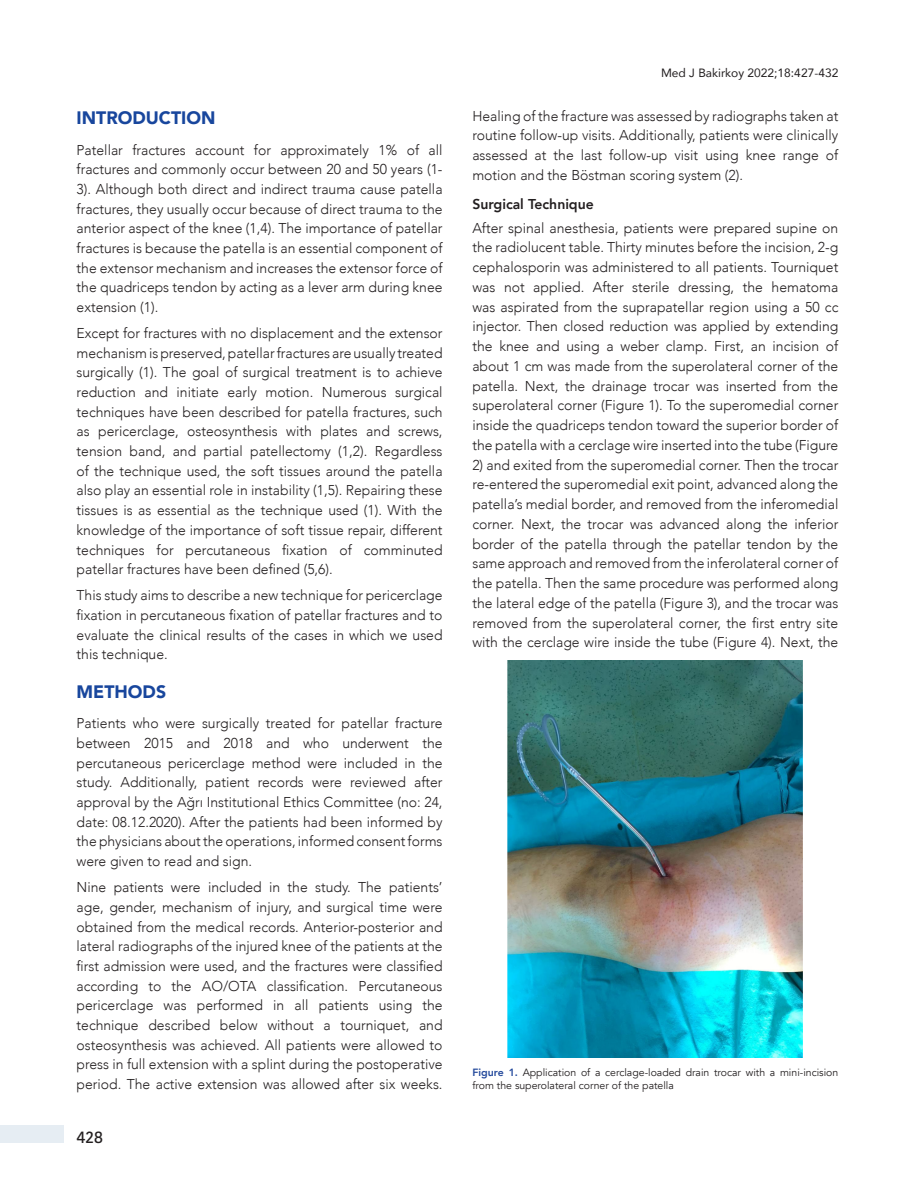
<style>
.page{position:relative;width:915px;height:1191px;background:#fff}
.page>*{position:absolute;margin:0;border:0;box-sizing:border-box;transform-origin:0 0}
.ARA_BASLIK{font:900 18px "Avenir";color:#18469d}
.t1{font:500 16.5px "Kohinoor Devanagari";color:#231f20}
.METİN{font:300 14.25px/19.6px "Avenir";color:#231f20;text-align:justify}
.BOLD_ALT_BASLIK{font:800 14.25px "Avenir";color:#231f20}
.t2{font:12px "Avenir";color:#231f20}
.RESİM_ALTI{font:10.5px/12.6px "Avenir";color:#231f20}
.s1{font-weight:800;color:#22489b}
</style>
<div class="page">
<div style="left:0;top:1125px;width:64px;height:17px;background:#e6edf3"></div>
<img style="left:507px;top:660px;width:294px;height:397px">
<p class="ARA_BASLIK" style="left:77px;top:103px;width:140px">INTRODUCTION</p>
<p class="METİN" style="left:77px;top:140px;width:367px">Patellar fractures account for approximately 1% of all fractures and commonly occur between 20 and 50 years (1- 3). Although both direct and indirect trauma cause patella fractures, they usually occur because of direct trauma to the anterior aspect of the knee (1,4). The importance of patellar fractures is because the patella is an essential component of the extensor mechanism and increases the extensor force of the quadriceps tendon by acting as a lever arm during knee extension (1).</p>
<p class="METİN" style="left:77px;top:323px;width:367px">Except for fractures with no displacement and the extensor mechanism is preserved, patellar fractures are usually treated surgically (1). The goal of surgical treatment is to achieve reduction and initiate early motion. Numerous surgical techniques have been described for patella fractures, such as pericerclage, osteosynthesis with plates and screws, tension band, and partial patellectomy (1,2). Regardless of the technique used, the soft tissues around the patella also play an essential role in instability (1,5). Repairing these tissues is as essential as the technique used (1). With the knowledge of the importance of soft tissue repair, different techniques for percutaneous fixation of comminuted patellar fractures have been defined (5,6).</p>
<p class="METİN" style="left:77px;top:585px;width:367px">This study aims to describe a new technique for pericerclage fixation in percutaneous fixation of patellar fractures and to evaluate the clinical results of the cases in which we used this technique.</p>
<p class="ARA_BASLIK" style="left:77px;top:676px;width:91px">METHODS</p>
<p class="METİN" style="left:77px;top:713px;width:367px">Patients who were surgically treated for patellar fracture between 2015 and 2018 and who underwent the percutaneous pericerclage method were included in the study. Additionally, patient records were reviewed after approval by the Ağrı Institutional Ethics Committee (no: 24, date: 08.12.2020). After the patients had been informed by the physicians about the operations, informed consent forms were given to read and sign.</p>
<p class="METİN" style="left:77px;top:877px;width:367px">Nine patients were included in the study. The patients’ age, gender, mechanism of injury, and surgical time were obtained from the medical records. Anterior-posterior and lateral radiographs of the injured knee of the patients at the first admission were used, and the fractures were classified according to the AO/OTA classification. Percutaneous pericerclage was performed in all patients using the technique described below without a tourniquet, and osteosynthesis was achieved. All patients were allowed to press in full extension with a splint during the postoperative period. The active extension was allowed after six weeks.</p>
<p class="t1" style="left:77px;top:1127px;width:28px">428</p>
<p class="t2" style="left:660px;top:64px;width:179px">Med J Bakirkoy 2022;18:427-432</p>
<p class="METİN" style="left:472px;top:106px;width:367px">Healing of the fracture was assessed by radiographs taken at routine follow-up visits. Additionally, patients were clinically assessed at the last follow-up visit using knee range of motion and the Böstman scoring system (2).</p>
<p class="BOLD_ALT_BASLIK" style="left:472px;top:193px;width:123px">Surgical Technique</p>
<p class="METİN" style="left:472px;top:218px;width:367px">After spinal anesthesia, patients were prepared supine on the radiolucent table. Thirty minutes before the incision, 2-g cephalosporin was administered to all patients. Tourniquet was not applied. After sterile dressing, the hematoma was aspirated from the suprapatellar region using a 50 cc injector. Then closed reduction was applied by extending the knee and using a weber clamp. First, an incision of about 1 cm was made from the superolateral corner of the patella. Next, the drainage trocar was inserted from the superolateral corner (Figure 1). To the superomedial corner inside the quadriceps tendon toward the superior border of the patella with a cerclage wire inserted into the tube (Figure</p>
<p class="METİN" style="left:472px;top:455px;width:367px">2) and exited from the superomedial corner. Then the trocar re-entered the superomedial exit point, advanced along the patella’s medial border, and removed from the inferomedial corner. Next, the trocar was advanced along the inferior border of the patella through the patellar tendon by the same approach and removed from the inferolateral corner of the patella. Then the same procedure was performed along the lateral edge of the patella (Figure 3), and the trocar was removed from the superolateral corner, the first entry site with the cerclage wire inside the tube (Figure 4). Next, the</p>
<p class="RESİM_ALTI" style="left:472px;top:1066px;width:367px"><span class="s1">Figure 1.</span> Application of a cerclage-loaded drain trocar with a mini-incision from the superolateral corner of the patella</p>
</div>
